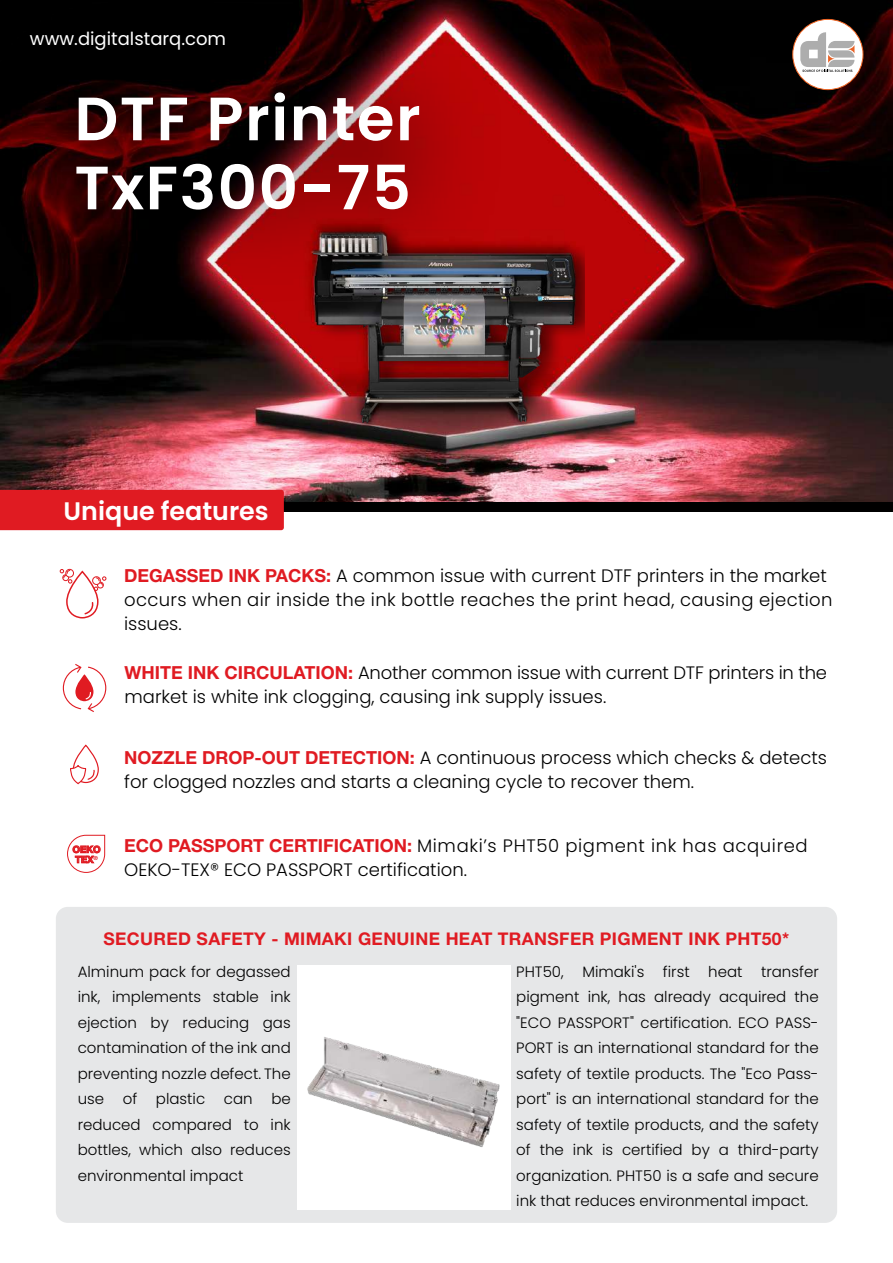
<style>
.page{position:relative;width:893px;height:1263px;background:#fff}
.page>*{position:absolute;margin:0;border:0;box-sizing:border-box;transform-origin:0 0}
.t1{font:600 61.05px/69px "Poppins";letter-spacing:.025em;color:#fff}
.t2{font:600 25.35px "Poppins";color:#fff}
.t3{font:300 18px/24px "Poppins";color:#000}
.t4{font:300 18px/24px "Poppins";letter-spacing:.02em;color:#000}
.t5{font:18px "Poppins";color:#fff}
.t6{font:700 17.55px "Helvetica Neue LT Std";letter-spacing:.02em;color:#e01b22}
.t7{font:300 15px/25.5px "Poppins";color:#000;text-align:justify}
.t8{font:700 9.6px/10.1px "Helvetica Neue LT Std";color:#e01b22}
.s1{font-family:"Helvetica Neue LT Std";font-weight:700;color:#e01b22}
</style>
<div class="page">
<img style="left:0;top:0;width:893px;height:502px">
<img style="left:0;top:0;width:536px;height:360px">
<div style="left:0;top:502px;width:893px;height:9px;background:#000"></div>
<div style="left:0;top:490px;width:284px;height:40px;background:#e01b22"></div>
<svg style="left:62px;top:664px;width:45px;height:48px"></svg>
<svg style="left:60px;top:569px;width:46px;height:50px"></svg>
<div style="left:72px;top:745px;width:27px;height:38px;border:1px solid #e01b22;border-radius:13px"></div>
<svg style="left:70px;top:764px;width:25px;height:21px"></svg>
<svg style="left:67px;top:835px;width:38px;height:38px"></svg>
<div style="left:56px;top:907px;width:781px;height:316px;background:#e6e7e8;border-radius:12px"></div>
<div style="left:297px;top:965px;width:213px;height:245px;background:#fff"></div>
<img style="left:307px;top:1037px;width:193px;height:110px">
<img style="left:306px;top:219px;width:279px;height:211px">
<div style="left:793px;top:19px;width:70px;height:71px;background:#fff;border-radius:50%"></div>
<div style="left:792px;top:19px;width:71px;height:71px;border:1px solid #f26522;border-radius:50%"></div>
<svg style="left:800px;top:32px;width:54px;height:40px"></svg>
<p class="t5" style="left:30px;top:28px;width:198px">www.digitalstarq.com</p>
<h1 class="t1" style="left:74px;top:85px;width:348px">DTF Printer<br>TxF300-75</h1>
<h2 class="t2" style="left:64px;top:497px;width:207px">Unique features</h2>
<p class="t4" style="left:124px;top:564px;width:710px"><span class="s1">DEGASSED INK PACKS:</span> A common issue with current DTF printers in the market occurs when air inside the ink bottle reaches the print head, causing ejection issues.</p>
<p class="t3" style="left:125px;top:660px;width:704px"><span class="s1">WHITE INK CIRCULATION:</span> Another common issue with current DTF printers in the market is white ink clogging, causing ink supply issues.</p>
<p class="t8" style="left:73px;top:844px;width:29px">OEKO<br>TEX<sup>®</sup></p>
<p class="t3" style="left:124px;top:746px;width:704px"><span class="s1">NOZZLE DROP-OUT DETECTION:</span> A continuous process which checks &amp; detects for clogged nozzles and starts a cleaning cycle to recover them.</p>
<p class="t3" style="left:124px;top:834px;width:685px"><span class="s1">ECO PASSPORT CERTIFICATION:</span> Mimaki’s PHT50 pigment ink has acquired<br>OEKO-TEX® ECO PASSPORT certification.</p>
<p class="t6" style="left:103px;top:928px;width:687px">SECURED SAFETY - MIMAKI GENUINE HEAT TRANSFER PIGMENT INK PHT50*</p>
<p class="t7" style="left:516px;top:959px;width:304px">PHT50, Mimaki's first heat transfer pigment ink, has already acquired the "ECO PASSPORT" certification. ECO PASS-PORT is an international standard for the safety of textile products. The "Eco Pass&shy;port" is an international standard for the safety of textile products, and the safety of the ink is certified by a third-party organization. PHT50 is a safe and secure ink that reduces environmental impact.</p>
<p class="t7" style="left:78px;top:959px;width:215px">Alminum pack for degassed ink, implements stable ink ejection by reducing gas contamination of the ink and preventing nozzle defect. The use of plastic can be reduced compared to ink bottles, which also reduces environmental impact</p>
</div>
